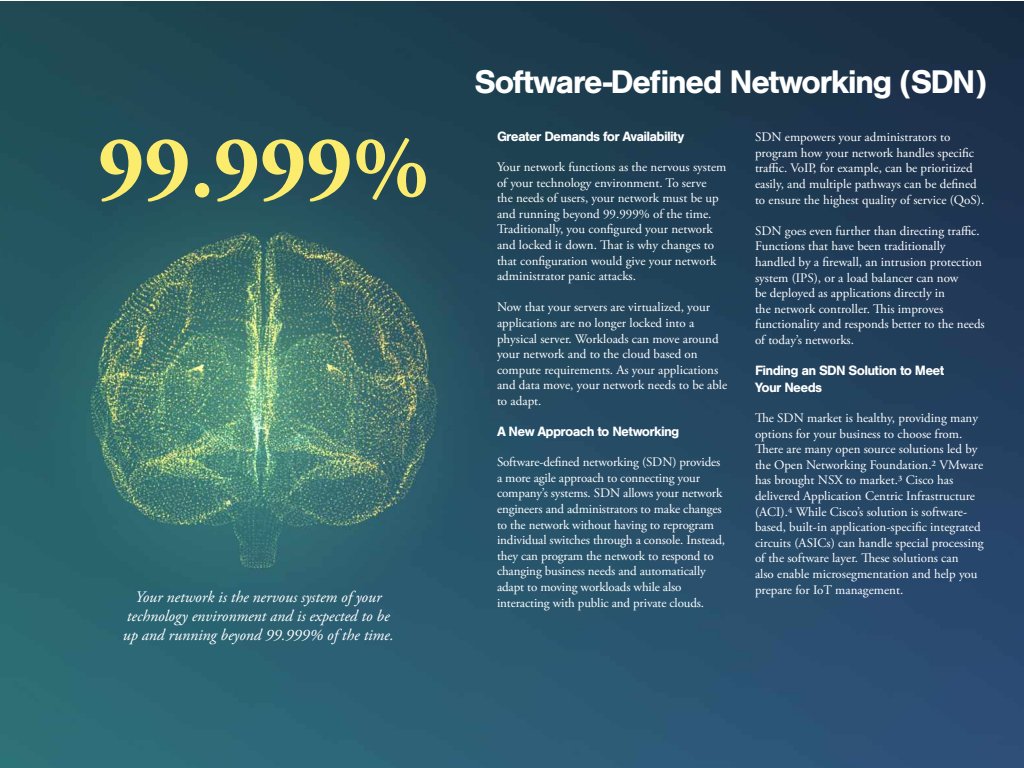
<style>
.page{position:relative;width:1024px;height:768px;background:#fff}
.page>*{position:absolute;margin:0;border:0;box-sizing:border-box;transform-origin:0 0}
.t1{font:700 89px "Adobe Garamond Pro";color:#fbec6d}
.t2{font:700 34px "Nimbus San";letter-spacing:-.05em;color:#fff}
.t3{font:italic 16px/19.2px "Adobe Garamond Pro";color:#fff;text-align:center}
.t4{font:700 14px/16.8px "Nimbus San";letter-spacing:-.05em;color:#fff}
.t5{font:13px/15.6px "Adobe Garamond Pro";color:#fff}
</style>
<div class="page">
<img style="left:0;top:1px;width:1024px;height:767px">
<h1 class="t1" style="left:98px;top:116px;width:333px">99.999%</h1>
<p class="t3" style="left:123px;top:587px;width:273px">Your network is the nervous system of your technology environment and is expected to be up and running beyond 99.999% of the time.</p>
<h2 class="t2" style="left:474px;top:62px;width:514px">Software-Defined Networking (SDN)</h2>
<p class="t4" style="left:497px;top:128px;width:189px">Greater Demands for Availability</p>
<p class="t5" style="left:497px;top:160px;width:231px">Your network functions as the nervous system of your technology environment. To serve<br>the needs of users, your network must be up and running beyond 99.999% of the time.<br>Traditionally, you configured your network and locked it down. That is why changes to that configuration would give your network administrator panic attacks.</p>
<p class="t5" style="left:497px;top:300px;width:232px">Now that your servers are virtualized, your applications are no longer locked into a physical server. Workloads can move around your network and to the cloud based on compute requirements. As your applications and data move, your network needs to be able to adapt.</p>
<p class="t4" style="left:497px;top:423px;width:184px">A New Approach to Networking</p>
<p class="t5" style="left:497px;top:455px;width:230px">Software-defined networking (SDN) provides a more agile approach to connecting your company’s systems. SDN allows your network engineers and administrators to make changes to the network without having to reprogram individual switches through a console. Instead, they can program the network to respond to changing business needs and automatically adapt to moving workloads while also interacting with public and private clouds.</p>
<p class="t5" style="left:755px;top:130px;width:231px">SDN empowers your administrators to program how your network handles specific traffic. VoIP, for example, can be prioritized easily, and multiple pathways can be defined to ensure the highest quality of service (QoS).</p>
<p class="t5" style="left:755px;top:223px;width:231px">SDN goes even further than directing traffic.<br>Functions that have been traditionally handled by a firewall, an intrusion protection system (IPS), or a load balancer can now<br>be deployed as applications directly in<br>the network controller. This improves functionality and responds better to the needs of today’s networks.</p>
<p class="t4" style="left:755px;top:362px;width:191px">Finding an SDN Solution to Meet<br>Your Needs</p>
<p class="t5" style="left:755px;top:411px;width:230px">The SDN market is healthy, providing many options for your business to choose from.<br>There are many open source solutions led by the Open Networking Foundation.2 VMware has brought NSX to market.3 Cisco has delivered Application Centric Infrastructure (ACI).4 While Cisco’s solution is software&shy;based, built-in application-specific integrated circuits (ASICs) can handle special processing of the software layer. These solutions can<br>also enable microsegmentation and help you prepare for IoT management.</p>
</div>
